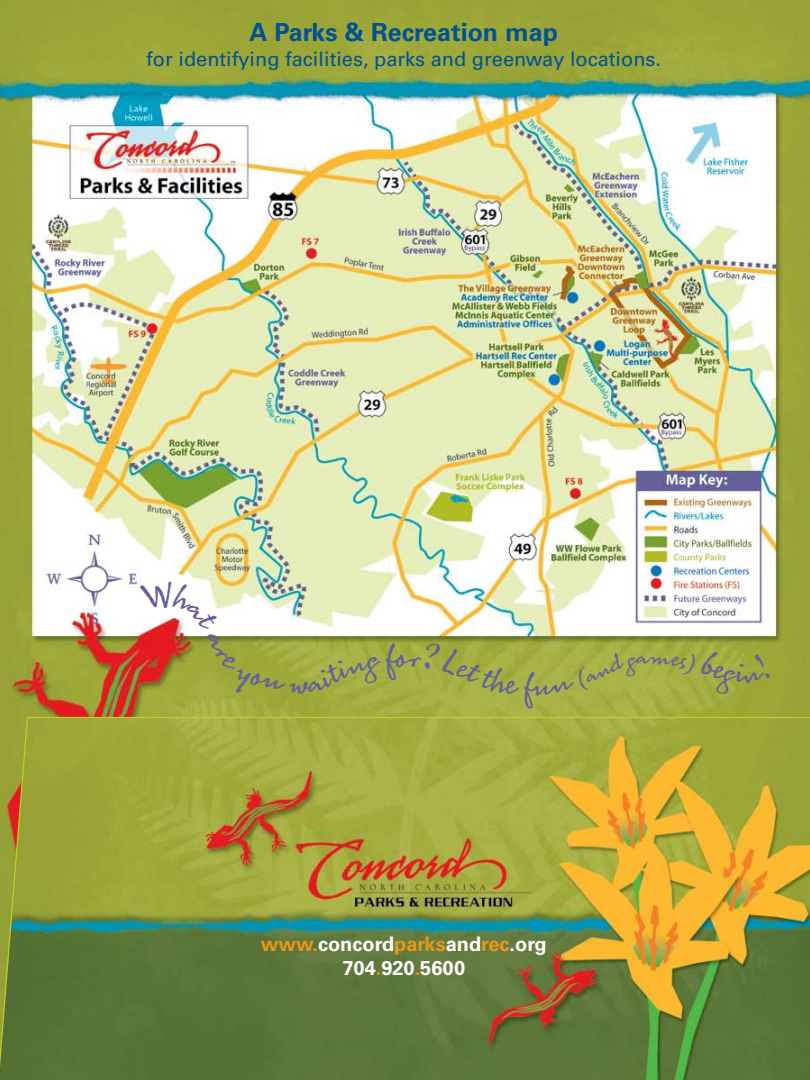
<style>
.page{position:relative;width:810px;height:1080px;background:#fff}
.page>*{position:absolute;margin:0;border:0;box-sizing:border-box;transform-origin:0 0}
.t1{font:32.5px "Sacre Bleu MVB";color:#63619a}
.t2{font:700 25px "Univers";color:#005295}
.t3{font:20px "Univers";color:#005295}
.t4{font:700 20px/23.8px "Univers";color:#fff;text-align:center}
.s1{color:#e89719}
</style>
<div class="page">
<img style="left:0;top:0;width:810px;height:716px">
<svg style="left:0;top:716px;width:810px;height:364px;background:#8c933b"></svg>
<svg style="left:140px;top:580px;width:380px;height:115px"></svg>
<svg style="left:534px;top:650px;width:237px;height:46px;background:#a6af43"></svg>
<p class="t2" style="left:250px;top:18px;width:310px">A Parks &amp; Recreation map</p>
<p class="t3" style="left:146px;top:47px;width:516px">for identifying facilities, parks and greenway locations.</p>
<h1 class="t1" style="left:526px;top:664px;width:13px">f</h1>
<p class="t4" style="left:261px;top:932px;width:288px"><span class="s1">www.</span>concord<span class="s1">parks</span>and<span class="s1">rec</span>.org<br>704<span class="s1">.</span>920<span class="s1">.</span>5600</p>
</div>
